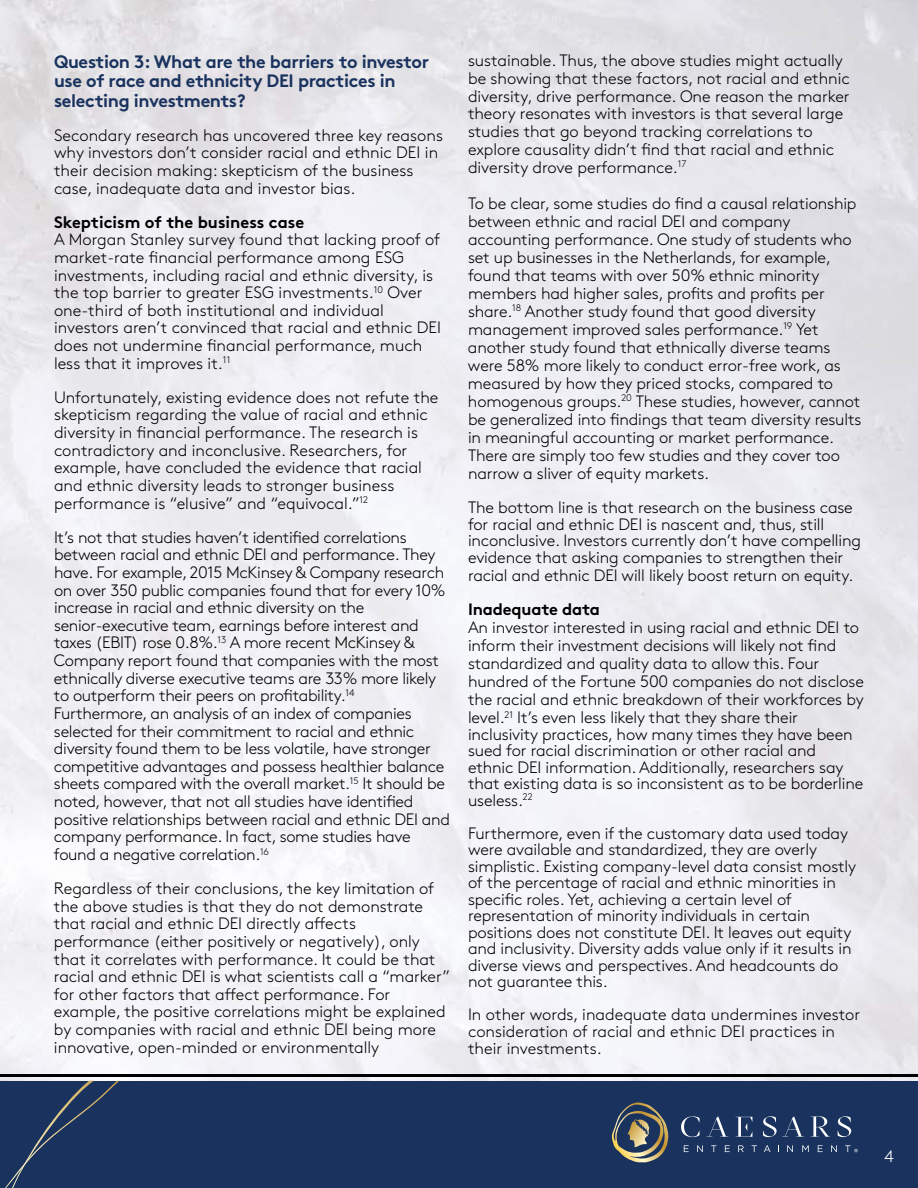
<style>
.page{position:relative;width:918px;height:1188px;background:#fff}
.page>*{position:absolute;margin:0;border:0;box-sizing:border-box;transform-origin:0 0}
.t1{font:700 18px/19.5px "Brown Pro";letter-spacing:-.02em;color:#1a335e}
.t2{font:300 16.5px/17.5px "Brown Pro";letter-spacing:-.01em;color:#000}
.t3{font:700 16.5px "Brown Pro";letter-spacing:-.005em;color:#000}
.t4{font:300 16.5px "Brown Pro";color:#fff}
</style>
<div class="page">
<img style="left:0;top:0;width:918px;height:1081px">
<div style="left:0;top:1081px;width:918px;height:107px;background:#1a335e"></div>
<hr style="left:0;top:1074px;width:918px;height:2px;background:#000">
<svg style="left:5px;top:1081px;width:114px;height:107px"></svg>
<svg style="left:736px;top:1117px;width:16px;height:20px"></svg>
<svg style="left:707px;top:1116px;width:21px;height:21px"></svg>
<svg style="left:811px;top:1116px;width:19px;height:21px"></svg>
<svg style="left:763px;top:1116px;width:41px;height:21px"></svg>
<svg style="left:838px;top:1116px;width:13px;height:21px"></svg>
<svg style="left:681px;top:1116px;width:18px;height:21px"></svg>
<svg style="left:684px;top:1145px;width:5px;height:7px"></svg>
<svg style="left:697px;top:1145px;width:6px;height:7px"></svg>
<svg style="left:711px;top:1145px;width:5px;height:7px"></svg>
<svg style="left:725px;top:1145px;width:5px;height:7px"></svg>
<svg style="left:738px;top:1145px;width:6px;height:7px"></svg>
<svg style="left:752px;top:1145px;width:5px;height:7px"></svg>
<svg style="left:764px;top:1145px;width:7px;height:7px"></svg>
<svg style="left:787px;top:1145px;width:6px;height:7px"></svg>
<svg style="left:802px;top:1145px;width:7px;height:7px"></svg>
<svg style="left:818px;top:1145px;width:5px;height:7px"></svg>
<svg style="left:831px;top:1145px;width:6px;height:7px"></svg>
<svg style="left:845px;top:1145px;width:13px;height:7px"></svg>
<svg style="left:612px;top:1103px;width:57px;height:59px"></svg>
<p class="t1" style="left:54px;top:50px;width:377px">Question 3: What are the barriers to investor use of race and ethnicity DEI practices in selecting investments?</p>
<p class="t2" style="left:54px;top:125px;width:391px">Secondary research has uncovered three key reasons why investors don’t consider racial and ethnic DEI in their decision making: skepticism of the business case, inadequate data and investor bias.</p>
<p class="t3" style="left:54px;top:209px;width:252px">Skepticism of the business case</p>
<p class="t2" style="left:54px;top:230px;width:389px">A Morgan Stanley survey found that lacking proof of market-rate financial performance among ESG investments, including racial and ethnic diversity, is the top barrier to greater ESG investments.<sup>10</sup> Over one-third of both institutional and individual investors aren’t convinced that racial and ethnic DEI does not undermine financial performance, much less that it improves it.<sup>11</sup></p>
<p class="t2" style="left:54px;top:387px;width:386px">Unfortunately, existing evidence does not refute the skepticism regarding the value of racial and ethnic diversity in financial performance. The research is contradictory and inconclusive. Researchers, for example, have concluded the evidence that racial and ethnic diversity leads to stronger business performance is “elusive” and “equivocal.”<sup>12</sup></p>
<p class="t2" style="left:54px;top:527px;width:398px">It’s not that studies haven’t identified correlations between racial and ethnic DEI and performance. They have. For example, 2015 McKinsey &amp; Company research on over 350 public companies found that for every 10% increase in racial and ethnic diversity on the senior-executive team, earnings before interest and taxes (EBIT) rose 0.8%.<sup>13</sup> A more recent McKinsey &amp; Company report found that companies with the most ethnically diverse executive teams are 33% more likely to outperform their peers on profitability.<sup>14<br></sup>Furthermore, an analysis of an index of companies selected for their commitment to racial and ethnic diversity found them to be less volatile, have stronger competitive advantages and possess healthier balance sheets compared with the overall market.<sup>15</sup> It should be noted, however, that not all studies have identified positive relationships between racial and ethnic DEI and company performance. In fact, some studies have found a negative correlation.<sup>16</sup></p>
<p class="t2" style="left:54px;top:878px;width:398px">Regardless of their conclusions, the key limitation of the above studies is that they do not demonstrate that racial and ethnic DEI directly affects performance (either positively or negatively), only that it correlates with performance. It could be that racial and ethnic DEI is what scientists call a “marker” for other factors that affect performance. For example, the positive correlations might be explained by companies with racial and ethnic DEI being more innovative, open-minded or environmentally</p>
<p class="t2" style="left:468px;top:51px;width:383px">sustainable. Thus, the above studies might actually be showing that these factors, not racial and ethnic diversity, drive performance. One reason the marker theory resonates with investors is that several large studies that go beyond tracking correlations to explore causality didn’t find that racial and ethnic diversity drove performance.<sup>17</sup></p>
<p class="t2" style="left:468px;top:193px;width:395px;line-height:18px">To be clear, some studies do find a causal relationship between ethnic and racial DEI and company accounting performance. One study of students who set up businesses in the Netherlands, for example, found that teams with over 50% ethnic minority members had higher sales, profits and profits per share.<sup>18</sup> Another study found that good diversity management improved sales performance.<sup>19</sup> Yet another study found that ethnically diverse teams were 58% more likely to conduct error-free work, as measured by how they priced stocks, compared to homogenous groups.<sup>20</sup> These studies, however, cannot be generalized into findings that team diversity results in meaningful accounting or market performance.<br>There are simply too few studies and they cover too narrow a sliver of equity markets.</p>
<p class="t2" style="left:468px;top:498px;width:395px;line-height:16.5px">The bottom line is that research on the business case for racial and ethnic DEI is nascent and, thus, still inconclusive. Investors currently don’t have compelling evidence that asking companies to strengthen their</p>
<p class="t2" style="left:468px;top:565px;width:387px">racial and ethnic DEI will likely boost return on equity.</p>
<p class="t3" style="left:468px;top:596px;width:133px">Inadequate data</p>
<p class="t2" style="left:468px;top:617px;width:398px;line-height:18px">An investor interested in using racial and ethnic DEI to inform their investment decisions will likely not find standardized and quality data to allow this. Four hundred of the Fortune 500 companies do not disclose the racial and ethnic breakdown of their workforces by level.<sup>21</sup> It’s even less likely that they share their</p>
<p class="t2" style="left:468px;top:724px;width:397px;line-height:16.5px">inclusivity practices, how many times they have been sued for racial discrimination or other racial and ethnic DEI information. Additionally, researchers say that existing data is so inconsistent as to be borderline useless.<sup>22</sup></p>
<p class="t2" style="left:468px;top:823px;width:390px;line-height:16.5px">Furthermore, even if the customary data used today were available and standardized, they are overly simplistic. Existing company-level data consist mostly of the percentage of racial and ethnic minorities in specific roles. Yet, achieving a certain level of representation of minority individuals in certain positions does not constitute DEI. It leaves out equity and inclusivity. Diversity adds value only if it results in diverse views and perspectives. And headcounts do not guarantee this.</p>
<p class="t2" style="left:468px;top:1005px;width:394px;line-height:16.8px">In other words, inadequate data undermines investor consideration of racial and ethnic DEI practices in their investments.</p>
<p class="t4" style="left:885px;top:1144px;width:11px">4</p>
</div>
